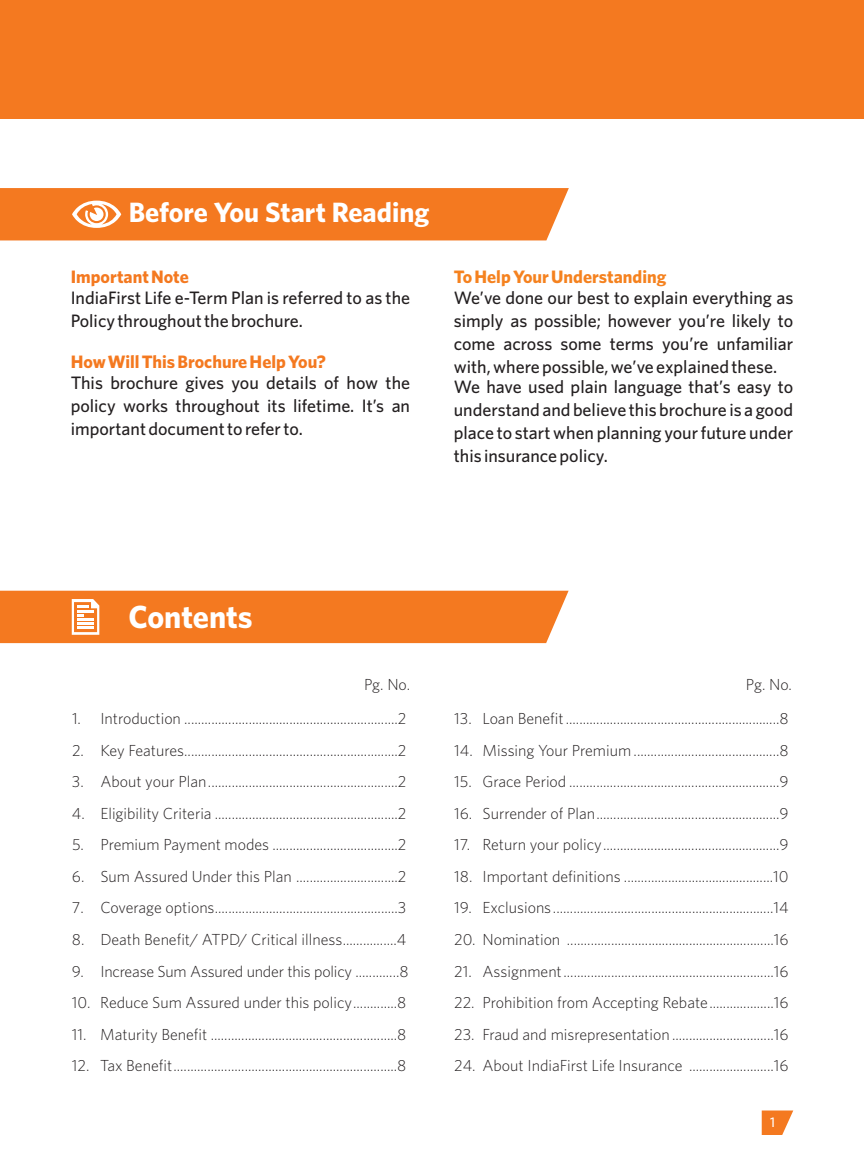
<style>
.page{position:relative;width:864px;height:1152px;background:#fff}
.page>*{position:absolute;margin:0;border:0;box-sizing:border-box;transform-origin:0 0}
.t1{font:700 32px "Whitney";color:#fff}
.t2{font:700 28px "Whitney";color:#fff}
.t3{font:500 18px/22.8px "Whitney";color:#231f20;text-align:justify}
.t4{font:700 18px "Whitney";color:#f47920}
.t5{font:700 18px "Whitney";color:#f5821f}
.t6{font:300 16px "Whitney";color:#231f20}
.t7{font:500 14px "Whitney";color:#fff}
</style>
<div class="page">
<div style="left:0;top:0;width:864px;height:119px;background:#f47920"></div>
<div style="left:0;top:188px;width:569px;height:52px;background:#f47920"></div>
<div style="left:0;top:591px;width:569px;height:52px;background:#f47920"></div>
<svg style="left:762px;top:1111px;width:31px;height:24px"></svg>
<h2 class="t2" style="left:129px;top:202px;width:302px">Before You Start Reading</h2>
<p class="t4" style="left:71px;top:270px;width:120px">Important Note</p>
<p class="t3" style="left:71px;top:288px;width:341px">IndiaFirst Life e-Term Plan is referred to as the<br>Policy throughout the brochure.</p>
<p class="t4" style="left:71px;top:355px;width:257px">How Will This Brochure Help You?</p>
<p class="t3" style="left:71px;top:373px;width:341px">This brochure gives you details of how the policy works throughout its lifetime. It’s an important document to refer to.</p>
<p class="t5" style="left:454px;top:270px;width:214px">To Help Your Understanding</p>
<p class="t3" style="left:454px;top:288px;width:341px">We’ve done our best to explain everything as simply as possible; however you’re likely to come across some terms you’re unfamiliar with, where possible, we’ve explained these.</p>
<p class="t3" style="left:454px;top:377px;width:341px">We have used plain language that’s easy to understand and believe this brochure is a good place to start when planning your future under this insurance policy.</p>
<h1 class="t1" style="left:129px;top:605px;width:126px">Contents</h1>
<p class="t6" style="left:364px;top:678px;width:48px">Pg. No.</p>
<p class="t6" style="left:746px;top:678px;width:48px">Pg. No.</p>
<p class="t6" style="left:72px;top:712px;width:336px">1. Introduction ...............................................................2</p>
<p class="t6" style="left:72px;top:744px;width:336px">2. Key Features...............................................................2</p>
<p class="t6" style="left:72px;top:776px;width:336px">3. About your Plan........................................................2</p>
<p class="t6" style="left:72px;top:807px;width:336px">4. Eligibility Criteria ......................................................2</p>
<p class="t6" style="left:72px;top:839px;width:336px">5. Premium Payment modes .....................................2</p>
<p class="t6" style="left:72px;top:870px;width:336px">6. Sum Assured Under this Plan ..............................2</p>
<p class="t6" style="left:72px;top:902px;width:336px">7. Coverage options......................................................3</p>
<p class="t6" style="left:72px;top:934px;width:336px">8. Death Benefit/ ATPD/ Critical illness................4</p>
<p class="t6" style="left:72px;top:965px;width:338px">9. Increase Sum Assured under this policy .............8</p>
<p class="t6" style="left:72px;top:997px;width:336px">10. Reduce Sum Assured under this policy.............8</p>
<p class="t6" style="left:72px;top:1028px;width:336px">11. Maturity Benefit .......................................................8</p>
<p class="t6" style="left:72px;top:1060px;width:336px">12. Tax Benefit..................................................................8</p>
<p class="t6" style="left:454px;top:712px;width:336px">13. Loan Benefit...............................................................8</p>
<p class="t6" style="left:454px;top:744px;width:336px">14. Missing Your Premium ...........................................8</p>
<p class="t6" style="left:454px;top:776px;width:336px">15. Grace Period ..............................................................9</p>
<p class="t6" style="left:454px;top:807px;width:336px">16. Surrender of Plan......................................................9</p>
<p class="t6" style="left:454px;top:839px;width:336px">17. Return your policy....................................................9</p>
<p class="t6" style="left:454px;top:870px;width:336px">18. Important definitions ............................................10</p>
<p class="t6" style="left:454px;top:902px;width:336px">19. Exclusions.................................................................14</p>
<p class="t6" style="left:454px;top:934px;width:336px">20. Nomination .............................................................16</p>
<p class="t6" style="left:454px;top:965px;width:336px">21. Assignment..............................................................16</p>
<p class="t6" style="left:454px;top:997px;width:336px">22. Prohibition from Accepting Rebate...................16</p>
<p class="t6" style="left:454px;top:1028px;width:336px">23. Fraud and misrepresentation ..............................16</p>
<p class="t6" style="left:454px;top:1060px;width:336px">24. About IndiaFirst Life Insurance .........................16</p>
<p class="t7" style="left:770px;top:1117px;width:6px">1</p>
</div>
